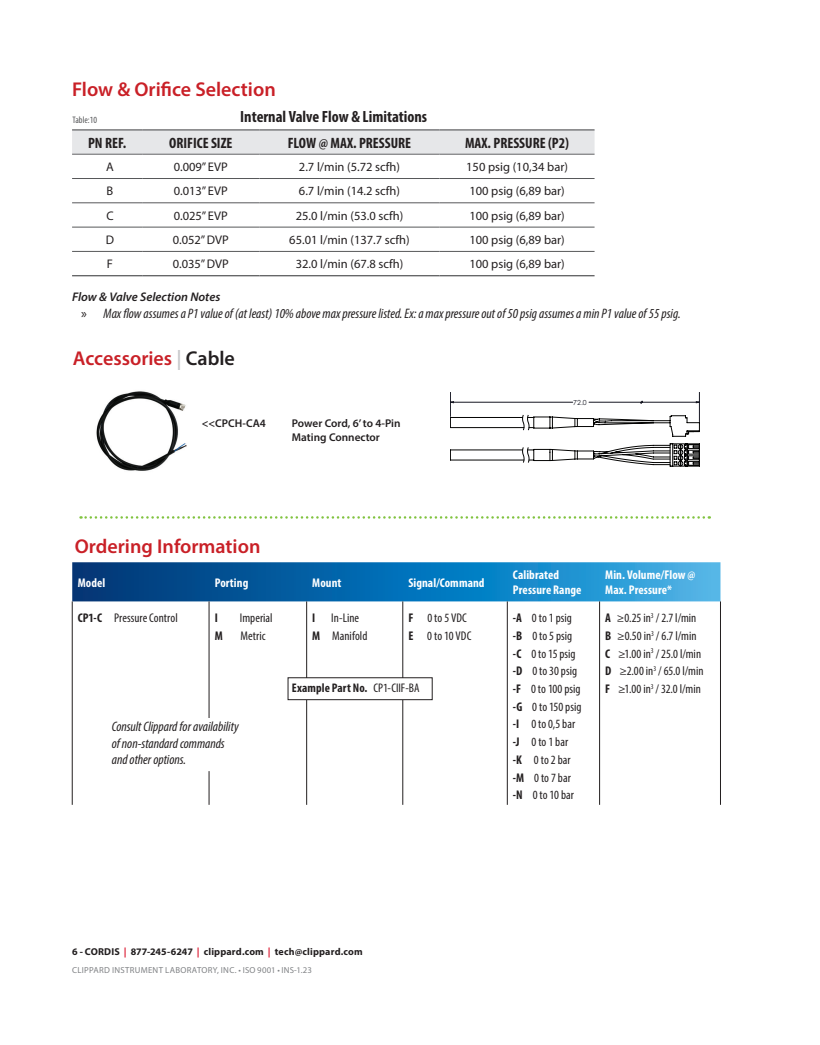
<style>
.page{position:relative;width:820px;height:1045px;background:#fff}
.page>*{position:absolute;margin:0;border:0;box-sizing:border-box;transform-origin:0 0}
.t1{font:600 20px "Myriad Pro";color:#c92027}
.t2{font:700 condensed 16.25px "Myriad Pro";color:#231f20}
.t3{font:700 condensed 15px "Myriad Pro";color:#231f20}
.t4{font:italic condensed 13.75px/16.5px "Myriad Pro";color:#231f20}
.t5{font:condensed 12.62px/17.6px "Myriad Pro";color:#231f20}
.t6{font:700 condensed 12.62px/15.1px "Myriad Pro";letter-spacing:.005em;color:#fff}
.t7{font:700 condensed 12.62px "Myriad Pro";color:#231f20}
.t8{font:12.5px "Myriad Pro";color:#231f20}
.t9{font:700 condensed 12.5px "Myriad Pro";letter-spacing:.005em;color:#231f20}
.t10{font:italic 600 12.5px "Myriad Pro";color:#231f20}
.t11{font:600 11.25px/13.8px "Myriad Pro";color:#231f20}
.t12{font:700 10px "Myriad Pro";letter-spacing:.015em;color:#231f20}
.t13{font:condensed 9.5px "Myriad Pro";color:#57585a}
.t14{font:8.75px "Myriad Pro";letter-spacing:.03em;color:#808285}
.t15{font:7px "Century Gothic";color:#161722}
.s1{font-style:normal;font-stretch:normal}
.s2{color:#c7c8ca}
.s3{color:#231f20}
.s4{font-weight:700}
.s5{font-weight:400}
.s6{color:#dc1a32}
</style>
<div class="page">
<svg style="left:72px;top:130px;width:522px;height:24px;background:#e1e2e4"></svg>
<hr style="left:72px;top:129px;width:70px;height:1px;background:#636366">
<hr style="left:142px;top:129px;width:117px;height:1px;background:#636366">
<hr style="left:259px;top:129px;width:180px;height:1px;background:#636366">
<hr style="left:439px;top:129px;width:155px;height:1px;background:#636366">
<hr style="left:72px;top:154px;width:70px;height:1px;background:#636366">
<hr style="left:142px;top:154px;width:117px;height:1px;background:#636366">
<hr style="left:259px;top:154px;width:180px;height:1px;background:#636366">
<hr style="left:439px;top:154px;width:155px;height:1px;background:#636366">
<hr style="left:72px;top:178px;width:70px;height:1px;background:#57585a">
<hr style="left:142px;top:178px;width:117px;height:1px;background:#57585a">
<hr style="left:259px;top:178px;width:180px;height:1px;background:#57585a">
<hr style="left:439px;top:178px;width:155px;height:1px;background:#57585a">
<hr style="left:72px;top:202px;width:70px;height:1px;background:#57585a">
<hr style="left:142px;top:202px;width:117px;height:1px;background:#57585a">
<hr style="left:259px;top:202px;width:180px;height:1px;background:#57585a">
<hr style="left:439px;top:202px;width:155px;height:1px;background:#57585a">
<hr style="left:72px;top:227px;width:70px;height:1px;background:#57585a">
<hr style="left:142px;top:227px;width:117px;height:1px;background:#57585a">
<hr style="left:259px;top:227px;width:180px;height:1px;background:#57585a">
<hr style="left:439px;top:227px;width:155px;height:1px;background:#57585a">
<hr style="left:72px;top:251px;width:70px;height:1px;background:#57585a">
<hr style="left:142px;top:251px;width:117px;height:1px;background:#57585a">
<hr style="left:259px;top:251px;width:180px;height:1px;background:#57585a">
<hr style="left:439px;top:251px;width:155px;height:1px;background:#57585a">
<hr style="left:72px;top:275px;width:70px;height:1px;background:#57585a">
<hr style="left:142px;top:275px;width:117px;height:1px;background:#57585a">
<hr style="left:259px;top:275px;width:180px;height:1px;background:#57585a">
<hr style="left:439px;top:275px;width:155px;height:1px;background:#57585a">
<svg style="left:80px;top:516px;width:629px;height:2px"></svg>
<svg style="left:72px;top:562px;width:648px;height:39px;background:#1272b2"></svg>
<hr style="left:72px;top:601px;width:1px;height:203px;background:#231f20">
<hr style="left:209px;top:601px;width:1px;height:203px;background:#231f20">
<hr style="left:306px;top:601px;width:1px;height:203px;background:#231f20">
<hr style="left:402px;top:601px;width:1px;height:203px;background:#231f20">
<hr style="left:506px;top:601px;width:1px;height:203px;background:#231f20">
<hr style="left:599px;top:601px;width:1px;height:203px;background:#231f20">
<hr style="left:719px;top:601px;width:1px;height:203px;background:#231f20">
<div style="left:288px;top:677px;width:144px;height:22px;background:#fff"></div>
<div style="left:287px;top:677px;width:145px;height:22px;border:1px solid #231f20"></div>
<img style="left:96px;top:391px;width:91px;height:80px">
<svg style="left:450px;top:392px;width:249px;height:74px"></svg>
<h1 class="t1" style="left:72px;top:76px;width:205px">Flow &amp; Orifice Selection</h1>
<p class="t13" style="left:73px;top:114px;width:26px">Table:10</p>
<p class="t2" style="left:240px;top:106px;width:188px">Internal Valve Flow &amp; Limitations</p>
<p class="t3" style="left:88px;top:133px;width:40px">PN REF.</p>
<p class="t3" style="left:169px;top:133px;width:65px">ORIFICE SIZE</p>
<p class="t3" style="left:287px;top:133px;width:125px">FLOW @ MAX. PRESSURE</p>
<p class="t3" style="left:464px;top:133px;width:105px">MAX. PRESSURE (P2)</p>
<p class="t8" style="left:106px;top:159px;width:9px">A</p>
<p class="t8" style="left:173px;top:159px;width:56px">0.009” EVP</p>
<p class="t8" style="left:299px;top:159px;width:102px">2.7 l/min (5.72 scfh)</p>
<p class="t8" style="left:466px;top:159px;width:103px">150 psig (10,34 bar)</p>
<p class="t8" style="left:106px;top:183px;width:8px">B</p>
<p class="t8" style="left:173px;top:183px;width:56px">0.013” EVP</p>
<p class="t8" style="left:299px;top:183px;width:102px">6.7 l/min (14.2 scfh)</p>
<p class="t8" style="left:469px;top:183px;width:97px">100 psig (6,89 bar)</p>
<p class="t8" style="left:106px;top:208px;width:9px">C</p>
<p class="t8" style="left:174px;top:208px;width:56px">0.025” EVP</p>
<p class="t8" style="left:295px;top:208px;width:109px">25.0 l/min (53.0 scfh)</p>
<p class="t8" style="left:469px;top:208px;width:97px">100 psig (6,89 bar)</p>
<p class="t8" style="left:106px;top:232px;width:10px">D</p>
<p class="t8" style="left:172px;top:232px;width:58px">0.052” DVP</p>
<p class="t8" style="left:289px;top:232px;width:122px">65.01 l/min (137.7 scfh)</p>
<p class="t8" style="left:469px;top:232px;width:97px">100 psig (6,89 bar)</p>
<p class="t8" style="left:107px;top:256px;width:8px">F</p>
<p class="t8" style="left:172px;top:256px;width:58px">0.035” DVP</p>
<p class="t8" style="left:295px;top:256px;width:109px">32.0 l/min (67.8 scfh)</p>
<p class="t8" style="left:469px;top:256px;width:97px">100 psig (6,89 bar)</p>
<p class="t10" style="left:72px;top:289px;width:150px">Flow &amp; Valve Selection Notes</p>
<p class="t4" style="left:81px;top:304px;width:600px"><span class="s1">»</span> Max flow assumes a P1 value of (at least) 10% above max pressure listed. Ex: a max pressure out of 50 psig assumes a min P1 value of 55 psig.</p>
<h1 class="t1" style="left:73px;top:345px;width:163px">Accessories <span class="s2">|</span> <span class="s3">Cable</span></h1>
<p class="t11" style="left:202px;top:416px;width:66px">&lt;&lt;CPCH-CA4</p>
<p class="t11" style="left:292px;top:416px;width:110px">Power Cord, 6’ to 4-Pin<br>Mating Connector</p>
<h1 class="t1" style="left:75px;top:533px;width:187px">Ordering Information</h1>
<p class="t15" style="left:573px;top:397px;width:15px">72.0</p>
<p class="t6" style="left:78px;top:574px;width:29px">Model</p>
<p class="t6" style="left:214px;top:574px;width:35px">Porting</p>
<p class="t6" style="left:312px;top:574px;width:31px">Mount</p>
<p class="t6" style="left:408px;top:574px;width:78px">Signal/Command</p>
<p class="t6" style="left:512px;top:566px;width:70px">Calibrated<br>Pressure Range</p>
<p class="t6" style="left:604px;top:566px;width:92px">Min. Volume/Flow @<br>Max. Pressure*</p>
<p class="t5" style="left:78px;top:609px;width:101px"><span class="s4">CP1-C</span> Pressure Control</p>
<p class="t7" style="left:214px;top:610px;width:5px">I</p>
<p class="t5" style="left:240px;top:609px;width:34px">Imperial</p>
<p class="t7" style="left:214px;top:627px;width:10px">M</p>
<p class="t5" style="left:240px;top:626px;width:27px">Metric</p>
<p class="t7" style="left:312px;top:610px;width:5px">I</p>
<p class="t5" style="left:312px;top:609px;width:57px;text-indent:19px">In-Line<br><span class="s4">M</span> Manifold</p>
<p class="t5" style="left:408px;top:609px;width:64px"><span class="s4">F</span> 0 to 5 VDC<br><span class="s4">E</span> 0 to 10 VDC</p>
<p class="t5" style="left:512px;top:609px;width:70px"><span class="s4">-A</span> 0 to 1 psig <span class="s4">-B</span> 0 to 5 psig <span class="s4">-C</span> 0 to 15 psig <span class="s4">-D</span> 0 to 30 psig <span class="s4">-F</span> 0 to 100 psig <span class="s4">-G</span> 0 to 150 psig <span class="s4">-I</span> 0 to 0,5 bar <span class="s4">-J</span> 0 to 1 bar<br><span class="s4">-K</span> 0 to 2 bar <span class="s4">-M</span> 0 to 7 bar <span class="s4">-N</span> 0 to 10 bar</p>
<p class="t5" style="left:604px;top:609px;width:100px"><span class="s4">A</span> ≥0.25 in<sup>3</sup> / 2.7 l/min<br><span class="s4">B</span> ≥0.50 in<sup>3</sup> / 6.7 l/min<br><span class="s4">C</span> ≥1.00 in<sup>3</sup> / 25.0 l/min<br><span class="s4">D</span> ≥2.00 in<sup>3</sup> / 65.0 l/min<br><span class="s4">F</span> ≥1.00 in<sup>3</sup> / 32.0 l/min</p>
<p class="t9" style="left:292px;top:680px;width:129px">Example Part No. <span class="s5">CP1-CIIF-BA</span></p>
<p class="t4" style="left:112px;top:717px;width:129px">Consult Clippard for availability of non-standard commands and other options.</p>
<p class="t12" style="left:72px;top:944px;width:292px">6 - CORDIS <span class="s6">|</span> 877-245-6247 <span class="s6">|</span> clippard.com <span class="s6">|</span> tech@clippard.com</p>
<p class="t14" style="left:72px;top:964px;width:241px">CLIPPARD INSTRUMENT LABORATORY, INC. • ISO 9001 • INS-1.23</p>
</div>
